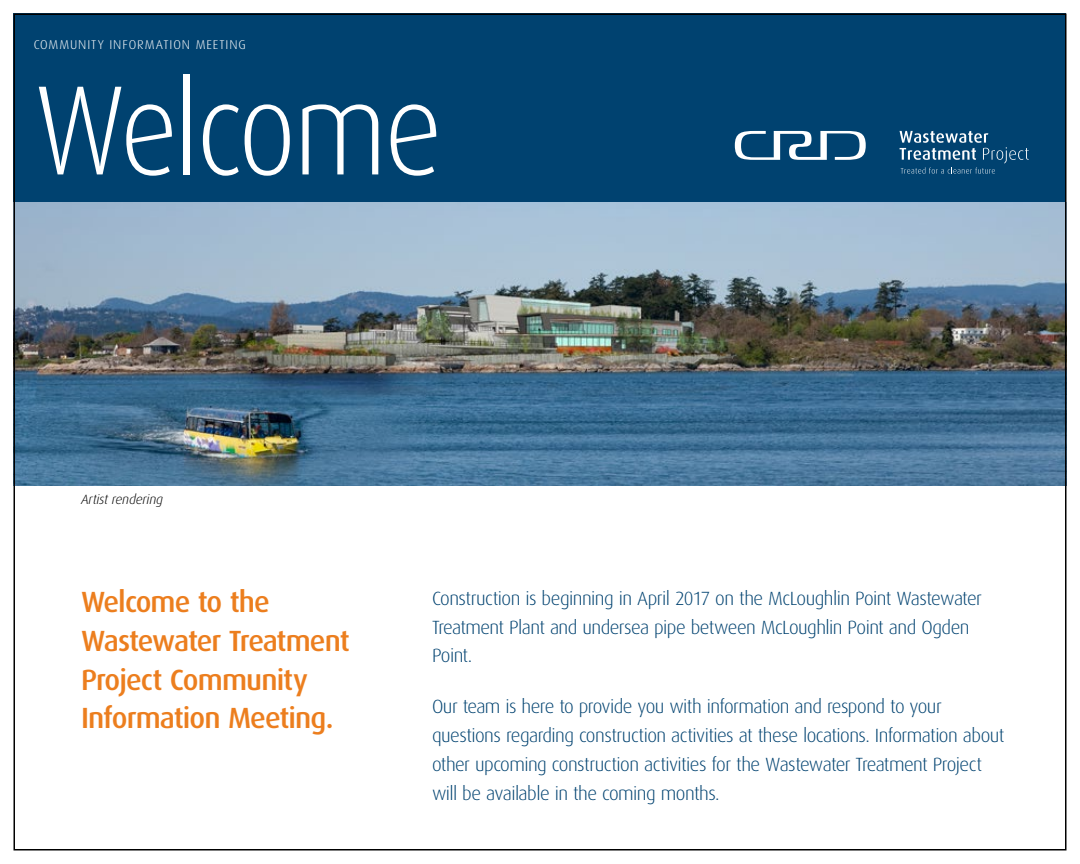
<style>
.page{position:relative;width:1080px;height:864px;background:#fff}
.page>*{position:absolute;margin:0;border:0;box-sizing:border-box;transform-origin:0 0}
.t1{font:300 127.5px "Dax OT";letter-spacing:-.03em;color:#fff;scale:.9 1}
.t2{font:500 29.25px/38.7px "Dax OT";letter-spacing:-.035em;color:#ec7e1e}
.t3{font:300 19.2px/29px "Dax OT";letter-spacing:-.03em;color:#004270}
.t4{font:italic 300 13.5px "Dax OT";letter-spacing:-.015em;color:#000}
.t5{font:300 12.75px "Dax OT";letter-spacing:.07em;color:#fff}
</style>
<div class="page">
<div style="left:14px;top:14px;width:1052px;height:189px;background:#004270"></div>
<div style="left:13px;top:14px;width:1053px;height:60px;background:#004270"></div>
<svg style="left:735px;top:131px;width:131px;height:29px"></svg>
<svg style="left:900px;top:131px;width:129px;height:43px"></svg>
<img style="left:13px;top:203px;width:1050px;height:283px">
<p class="t5" style="left:34px;top:32px;width:214px">COMMUNITY INFORMATION MEETING</p>
<h1 class="t1" style="left:34px;top:9px;width:456px">Welcome</h1>
<p class="t4" style="left:81px;top:487px;width:84px">Artist rendering</p>
<h2 class="t2" style="left:81px;top:578px;width:270px">Welcome to the<br>Wastewater Treatment<br>Project Community<br>Information Meeting.</h2>
<p class="t3" style="left:432px;top:580px;width:551px">Construction is beginning in April 2017 on the McLoughlin Point Wastewater<br>Treatment Plant and undersea pipe between McLoughlin Point and Ogden<br>Point.</p>
<p class="t3" style="left:432px;top:689px;width:574px">Our team is here to provide you with information and respond to your questions regarding construction activities at these locations. Information about other upcoming construction activities for the Wastewater Treatment Project will be available in the coming months.</p>
</div>
